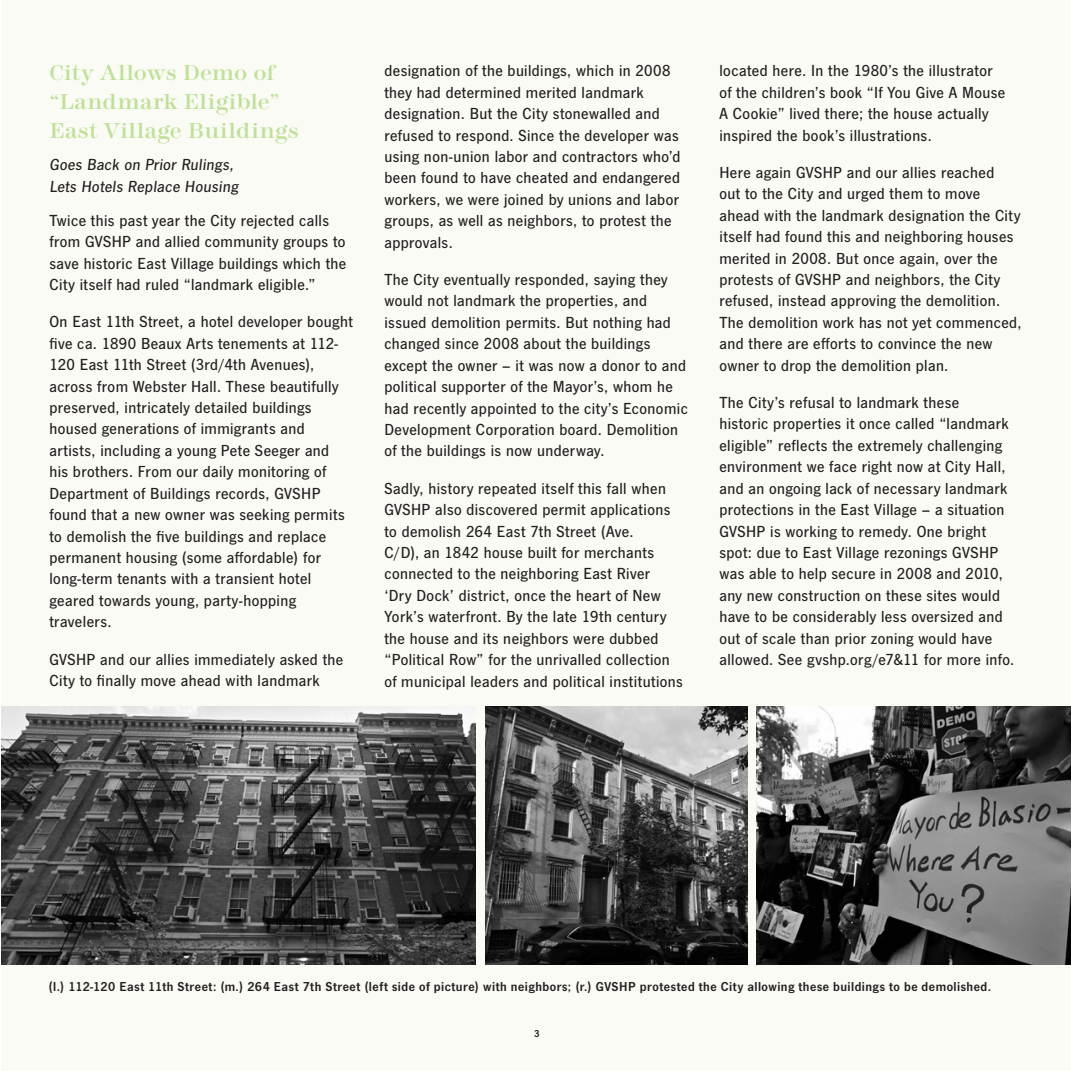
<style>
.page{position:relative;width:1071px;height:1071px;background:#fff}
.page>*{position:absolute;margin:0;border:0;box-sizing:border-box;transform-origin:0 0}
.Heading{font:22.4px/29.4px "Modern 216";letter-spacing:.01em;color:#bee196}
.t1{font:500 16.62px/21.3px "News Gothic FS";letter-spacing:.025em;color:#231f20}
.Subhead{font:italic 500 16.62px/21.3px "News Gothic FS";letter-spacing:.025em;color:#231f20}
.t2{font:600 13.47px "News Gothic FS";letter-spacing:.04em;color:#231f20}
.t3{font:600 10.5px "News Gothic FS";color:#231f20}
</style>
<div class="page">
<div style="left:1px;top:0;width:1070px;height:1071px;background:#fbfbf5"></div>
<img style="left:1px;top:707px;width:475px;height:258px">
<img style="left:485px;top:707px;width:262px;height:258px">
<img style="left:757px;top:707px;width:314px;height:258px">
<p class="Heading" style="left:49px;top:58px;width:251px">City Allows Demo of “Landmark Eligible”<br>East Village Buildings</p>
<p class="Subhead" style="left:49px;top:154px;width:190px">Goes Back on Prior Rulings,<br>Lets Hotels Replace Housing</p>
<p class="t1" style="left:49px;top:209px;width:298px">Twice this past year the City rejected calls from GVSHP and allied community groups to save historic East Village buildings which the City itself had ruled “landmark eligible.”</p>
<p class="t1" style="left:49px;top:311px;width:305px">On East 11th Street, a hotel developer bought five ca. 1890 Beaux Arts tenements at 112- 120 East 11th Street (3rd/4th Avenues), across from Webster Hall. These beautifully preserved, intricately detailed buildings housed generations of immigrants and artists, including a young Pete Seeger and<br>his brothers. From our daily monitoring of Department of Buildings records, GVSHP found that a new owner was seeking permits to demolish the five buildings and replace permanent housing (some affordable) for long-term tenants with a transient hotel geared towards young, party-hopping travelers.</p>
<p class="t1" style="left:49px;top:648px;width:295px">GVSHP and our allies immediately asked the<br>City to finally move ahead with landmark</p>
<p class="t1" style="left:384px;top:60px;width:298px">designation of the buildings, which in 2008 they had determined merited landmark designation. But the City stonewalled and refused to respond. Since the developer was using non-union labor and contractors who’d been found to have cheated and endangered workers, we were joined by unions and labor groups, as well as neighbors, to protest the approvals.</p>
<p class="t1" style="left:384px;top:269px;width:305px">The City eventually responded, saying they would not landmark the properties, and issued demolition permits. But nothing had changed since 2008 about the buildings except the owner – it was now a donor to and political supporter of the Mayor’s, whom he had recently appointed to the city’s Economic Development Corporation board. Demolition of the buildings is now underway.</p>
<p class="t1" style="left:384px;top:477px;width:300px">Sadly, history repeated itself this fall when GVSHP also discovered permit applications to demolish 264 East 7th Street (Ave.<br>C/D), an 1842 house built for merchants connected to the neighboring East River<br>‘Dry Dock’ district, once the heart of New York’s waterfront. By the late 19th century the house and its neighbors were dubbed “Political Row” for the unrivalled collection of municipal leaders and political institutions</p>
<p class="t1" style="left:719px;top:60px;width:287px">located here. In the 1980’s the illustrator of the children’s book “If You Give A Mouse A Cookie” lived there; the house actually inspired the book’s illustrations.</p>
<p class="t1" style="left:719px;top:161px;width:304px">Here again GVSHP and our allies reached<br>out to the City and urged them to move ahead with the landmark designation the City itself had found this and neighboring houses merited in 2008. But once again, over the protests of GVSHP and neighbors, the City refused, instead approving the demolition.<br>The demolition work has not yet commenced, and there are efforts to convince the new owner to drop the demolition plan.</p>
<p class="t1" style="left:719px;top:392px;width:296px">The City’s refusal to landmark these<br>historic properties it once called “landmark eligible” reflects the extremely challenging environment we face right now at City Hall, and an ongoing lack of necessary landmark protections in the East Village – a situation GVSHP is working to remedy. One bright spot: due to East Village rezonings GVSHP was able to help secure in 2008 and 2010, any new construction on these sites would have to be considerably less oversized and out of scale than prior zoning would have allowed. See gvshp.org/e7&amp;11 for more info.</p>
<p class="t2" style="left:49px;top:979px;width:944px">(l.) 112-120 East 11th Street: (m.) 264 East 7th Street (left side of picture) with neighbors; (r.) GVSHP protested the City allowing these buildings to be demolished.</p>
<p class="t3" style="left:534px;top:1027px;width:7px">3</p>
</div>
